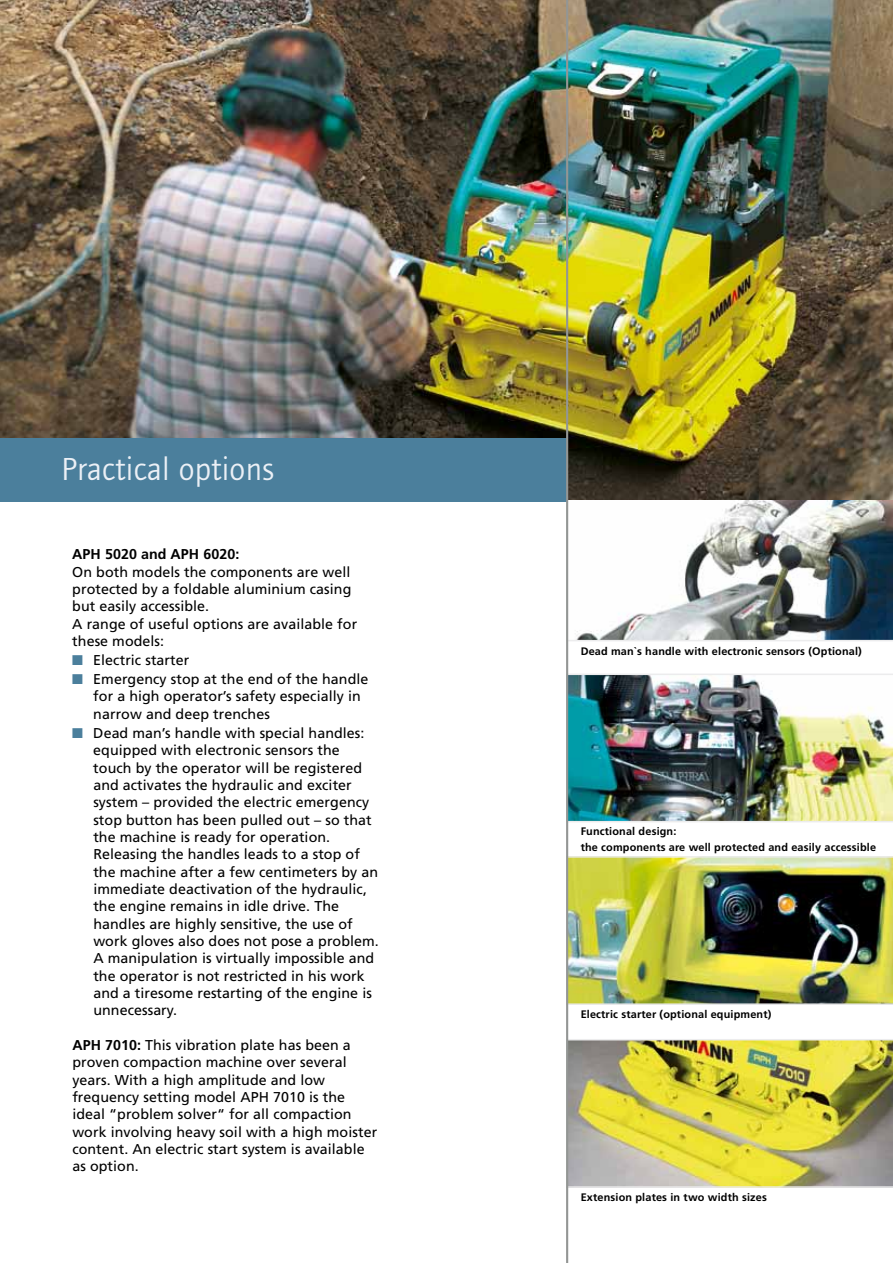
<style>
.page{position:relative;width:893px;height:1263px;background:#fff}
.page>*{position:absolute;margin:0;border:0;box-sizing:border-box;transform-origin:0 0}
.t1{font:33px "Foundry Journal";letter-spacing:.01em;color:#ebf0f6}
.t2{font:14.25px/17.4px "Frutiger";letter-spacing:.005em;color:#000}
.t3{font:700 14.25px "Frutiger CE";letter-spacing:.005em;color:#000}
.t4{font:700 10.8px/15.3px "Frutiger";letter-spacing:.015em;color:#000}
.s1{color:#4b7f9c}
.s2{font-weight:700}
</style>
<div class="page">
<img style="left:568px;top:673px;width:325px;height:149px">
<img style="left:568px;top:499px;width:325px;height:142px">
<img style="left:568px;top:1039px;width:325px;height:149px">
<img style="left:568px;top:856px;width:325px;height:149px">
<img style="left:0;top:0;width:893px;height:499px">
<div style="left:0;top:438px;width:567px;height:64px;background:#4b7f9c"></div>
<hr style="left:566px;top:0;width:2px;height:1263px;background:#939694">
<h1 class="t1" style="left:61px;top:451px;width:214px">Practical options</h1>
<p class="t3" style="left:72px;top:546px;width:169px">APH 5020 and APH 6020:</p>
<p class="t2" style="left:72px;top:563px;width:286px">On both models the components are well protected by a foldable aluminium casing but easily accessible.<br>A range of useful options are available for these models:</p>
<p class="t2" style="left:72px;top:651px;width:119px"><span class="s1">■</span> Electric starter</p>
<p class="t2" style="left:93px;top:670px;width:277px;text-indent:-21px"><span class="s1">■</span> Emergency stop at the end of the handle for a high operator’s safety especially in narrow and deep trenches</p>
<p class="t2" style="left:93px;top:724px;width:287px;text-indent:-21px"><span class="s1">■</span> Dead man’s handle with special handles: equipped with electronic sensors the touch by the operator will be registered and activates the hydraulic and exciter system – provided the electric emergency stop button has been pulled out – so that the machine is ready for operation.<br>Releasing the handles leads to a stop of the machine after a few centimeters by an immediate deactivation of the hydraulic, the engine remains in idle drive. The handles are highly sensitive, the use of work gloves also does not pose a problem.<br>A manipulation is virtually impossible and the operator is not restricted in his work and a tiresome restarting of the engine is unnecessary.</p>
<p class="t2" style="left:72px;top:1036px;width:306px"><span class="s2">APH 7010:</span> This vibration plate has been a proven compaction machine over several years. With a high amplitude and low frequency setting model APH 7010 is the ideal “problem solver“ for all compaction work involving heavy soil with a high moister content. An electric start system is available as option.</p>
<p class="t4" style="left:581px;top:644px;width:283px">Dead man`s handle with electronic sensors (Optional)</p>
<p class="t4" style="left:581px;top:824px;width:297px">Functional design:<br>the components are well protected and easily accessible</p>
<p class="t4" style="left:581px;top:1006px;width:192px">Electric starter (optional equipment)</p>
<p class="t4" style="left:581px;top:1190px;width:188px">Extension plates in two width sizes</p>
</div>
